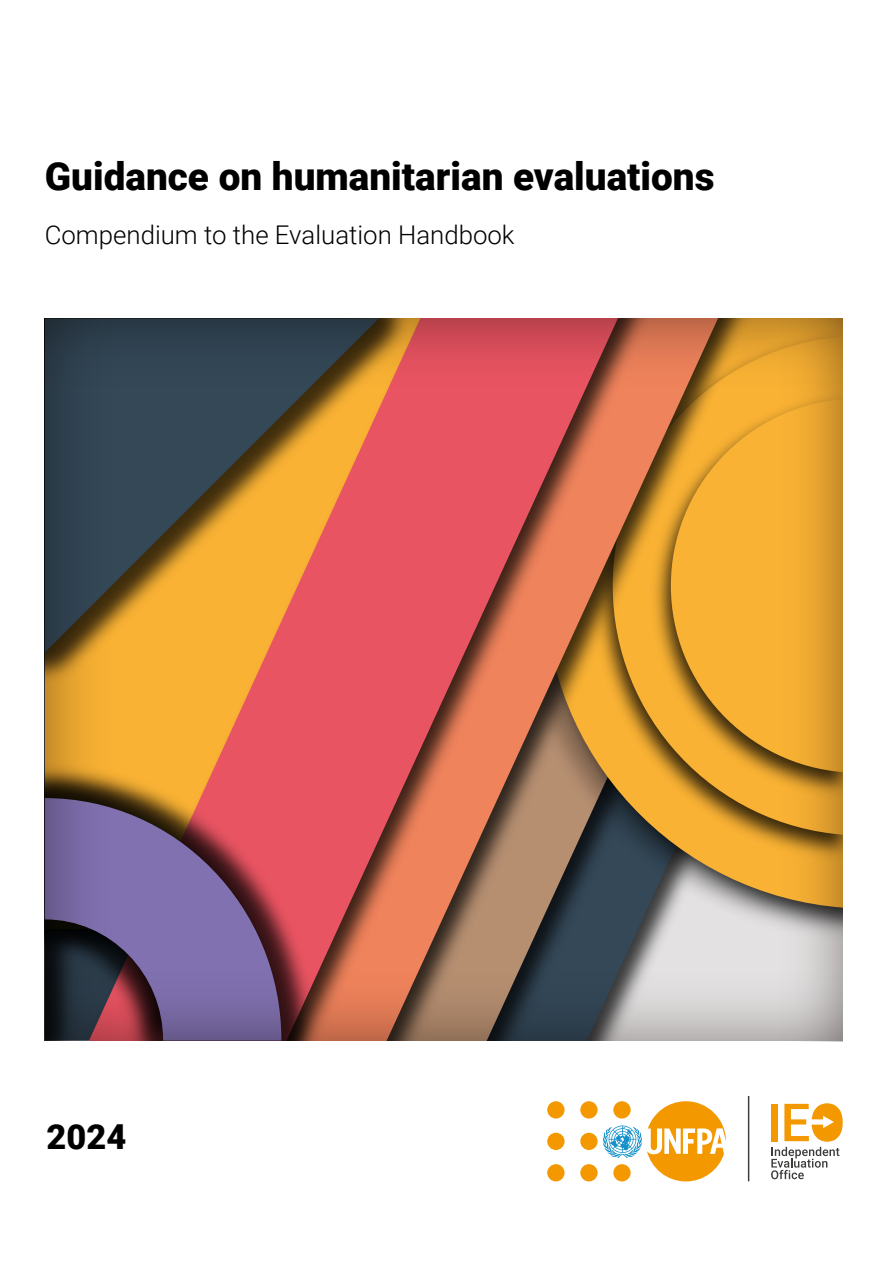
<style>
.page{position:relative;width:893px;height:1263px;background:#fff}
.page>*{position:absolute;margin:0;border:0;box-sizing:border-box;transform-origin:0 0}
.t1{font:900 38.7px "Roboto";color:#000}
.t2{font:900 34.35px "Roboto";color:#000}
.t3{font:300 25.8px "Roboto";color:#000}
</style>
<div class="page">
<div style="left:580px;top:1133px;width:18px;height:17px;background:#f49800;border-radius:50%"></div>
<div style="left:580px;top:1164px;width:18px;height:17px;background:#f49800;border-radius:50%"></div>
<div style="left:580px;top:1101px;width:18px;height:17px;background:#f49800;border-radius:50%"></div>
<div style="left:547px;top:1133px;width:18px;height:17px;background:#f49800;border-radius:50%"></div>
<div style="left:547px;top:1164px;width:18px;height:17px;background:#f49800;border-radius:50%"></div>
<div style="left:547px;top:1101px;width:18px;height:17px;background:#f49800;border-radius:50%"></div>
<svg style="left:603px;top:1101px;width:123px;height:80px"></svg>
<hr style="left:748px;top:1096px;width:1px;height:85px;background:#3c3c3b">
<svg style="left:771px;top:1103px;width:72px;height:76px"></svg>
<img style="left:759px;top:387px;width:23px;height:585px">
<svg style="left:692px;top:387px;width:67px;height:585px;background:#e6ae4a"></svg>
<img style="left:659px;top:387px;width:33px;height:585px">
<svg style="left:113px;top:387px;width:546px;height:585px;background:#c26f4e"></svg>
<img style="left:113px;top:757px;width:210px;height:215px">
<img style="left:113px;top:765px;width:180px;height:207px">
<svg style="left:113px;top:798px;width:168px;height:174px;background:#8b5c81"></svg>
<svg style="left:113px;top:972px;width:730px;height:68px;background:#8f7479"></svg>
<svg style="left:113px;top:318px;width:669px;height:69px;background:#915748"></svg>
<svg style="left:45px;top:318px;width:68px;height:722px;background:#5b524c"></svg>
<svg style="left:782px;top:318px;width:60px;height:723px;background:#d9a448"></svg>
<p class="t1" style="left:45px;top:149px;width:671px">Guidance on humanitarian evaluations</p>
<p class="t3" style="left:45px;top:217px;width:471px">Compendium to the Evaluation Handbook</p>
<p class="t2" style="left:47px;top:1113px;width:81px">2024</p>
</div>
